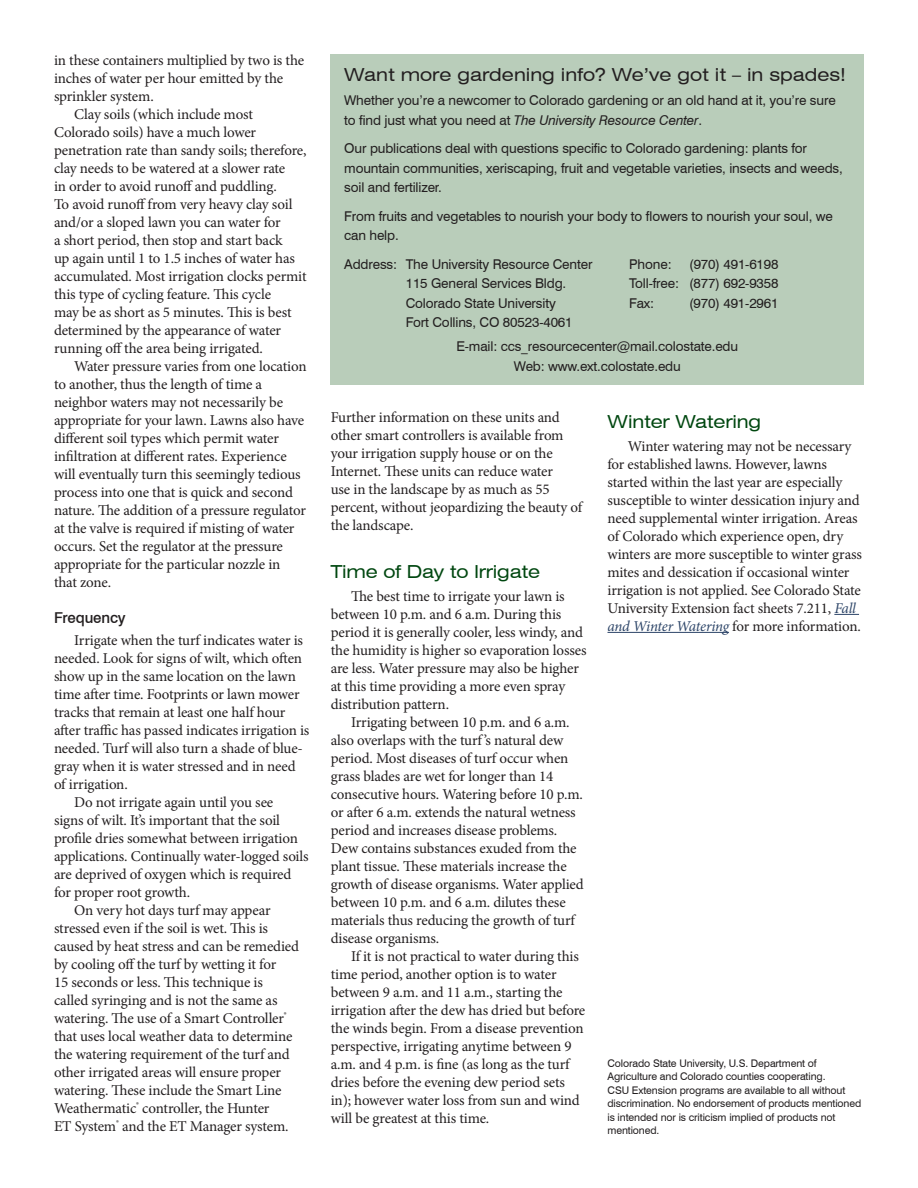
<style>
.page{position:relative;width:918px;height:1188px;background:#fff}
.page>*{position:absolute;margin:0;border:0;box-sizing:border-box;transform-origin:0 0}
.Sidebar_subhead{font:expanded 18px "Swiss 721 BT";color:#231f20}
.subhead_1{font:expanded 18px "Swiss 721 BT";letter-spacing:-.01em;color:#004710}
.body{font:15px/18px "Minion Pro";letter-spacing:-.01em;color:#231f20}
.subhead_2{font:500 15px "Swiss 721 BT";letter-spacing:-.01em;color:#231f20}
.Sidebar_text{font:13.5px/19.5px "Swiss 721 BT";letter-spacing:-.01em;color:#231f20}
.furtherance_clause{font:10.5px/13.5px "Swiss 721 BT";letter-spacing:-.01em;color:#231f20}
.s1{font-style:italic}
.s2{font-style:italic;color:#2d4568}
</style>
<div class="page">
<svg style="left:834px;top:614px;width:25px;height:1px"></svg>
<hr style="left:608px;top:632px;width:121px;height:1px;background:#2d4568">
<div style="left:331px;top:54px;width:533px;height:330px;background:#b9cdba"></div>
<p class="body" style="left:54px;top:51px;width:252px">in these containers multiplied by two is the inches of water per hour emitted by the sprinkler system.</p>
<p class="body" style="left:54px;top:105px;width:254px;text-indent:20px">Clay soils (which include most Colorado soils) have a much lower penetration rate than sandy soils; therefore, clay needs to be watered at a slower rate<br>in order to avoid runoff and puddling.<br>To avoid runoff from very heavy clay soil and/or a sloped lawn you can water for<br>a short period, then stop and start back<br>up again until 1 to 1.5 inches of water has accumulated. Most irrigation clocks permit this type of cycling feature. This cycle<br>may be as short as 5 minutes. This is best determined by the appearance of water running off the area being irrigated.</p>
<p class="body" style="left:54px;top:357px;width:254px;text-indent:20px">Water pressure varies from one location to another, thus the length of time a neighbor waters may not necessarily be appropriate for your lawn. Lawns also have different soil types which permit water infiltration at different rates. Experience will eventually turn this seemingly tedious process into one that is quick and second nature. The addition of a pressure regulator at the valve is required if misting of water occurs. Set the regulator at the pressure appropriate for the particular nozzle in that zone.</p>
<p class="subhead_2" style="left:54px;top:608px;width:73px">Frequency</p>
<p class="body" style="left:54px;top:632px;width:257px;text-indent:20px">Irrigate when the turf indicates water is needed. Look for signs of wilt, which often show up in the same location on the lawn time after time. Footprints or lawn mower tracks that remain at least one half hour after traffic has passed indicates irrigation is needed. Turf will also turn a shade of blue&shy;gray when it is water stressed and in need of irrigation.</p>
<p class="body" style="left:54px;top:794px;width:256px;text-indent:20px">Do not irrigate again until you see<br>signs of wilt. It’s important that the soil profile dries somewhat between irrigation applications. Continually water-logged soils are deprived of oxygen which is required for proper root growth.</p>
<p class="body" style="left:54px;top:902px;width:247px;text-indent:20px">On very hot days turf may appear stressed even if the soil is wet. This is caused by heat stress and can be remedied by cooling off the turf by wetting it for<br>15 seconds or less. This technique is called syringing and is not the same as watering. The use of a Smart Controller<sup>® </sup>that uses local weather data to determine the watering requirement of the turf and other irrigated areas will ensure proper watering. These include the Smart Line Weathermatic<sup>®</sup> controller, the Hunter<br>ET System<sup>®</sup> and the ET Manager system.</p>
<p class="Sidebar_subhead" style="left:344px;top:64px;width:503px">Want more gardening info? We’ve got it – in spades!</p>
<p class="Sidebar_text" style="left:344px;top:91px;width:493px">Whether you’re a newcomer to Colorado gardening or an old hand at it, you’re sure to find just what you need at <span class="s1">The University Resource Center</span>.</p>
<p class="Sidebar_text" style="left:344px;top:139px;width:500px">Our publications deal with questions specific to Colorado gardening: plants for mountain communities, xeriscaping, fruit and vegetable varieties, insects and weeds, soil and fertilizer.</p>
<p class="Sidebar_text" style="left:344px;top:206px;width:490px">From fruits and vegetables to nourish your body to flowers to nourish your soul, we can help.</p>
<p class="Sidebar_text" style="left:344px;top:254px;width:250px">Address: The University Resource Center</p>
<p class="Sidebar_text" style="left:629px;top:254px;width:44px">Phone:</p>
<p class="Sidebar_text" style="left:689px;top:254px;width:91px">(970) 491-6198</p>
<p class="Sidebar_text" style="left:406px;top:274px;width:162px">115 General Services Bldg.</p>
<p class="Sidebar_text" style="left:629px;top:274px;width:151px">Toll-free: (877) 692-9358</p>
<p class="Sidebar_text" style="left:406px;top:293px;width:152px">Colorado State University</p>
<p class="Sidebar_text" style="left:629px;top:293px;width:26px">Fax:</p>
<p class="Sidebar_text" style="left:689px;top:293px;width:91px">(970) 491-2961</p>
<p class="Sidebar_text" style="left:406px;top:313px;width:168px">Fort Collins, CO 80523-4061</p>
<p class="Sidebar_text" style="left:457px;top:337px;width:283px">E-mail: ccs_resourcecenter@mail.colostate.edu</p>
<p class="Sidebar_text" style="left:514px;top:356px;width:168px">Web: www.ext.colostate.edu</p>
<p class="body" style="left:331px;top:409px;width:253px">Further information on these units and other smart controllers is available from your irrigation supply house or on the Internet. These units can reduce water<br>use in the landscape by as much as 55 percent, without jeopardizing the beauty of the landscape.</p>
<p class="subhead_1" style="left:331px;top:561px;width:211px">Time of Day to Irrigate</p>
<p class="body" style="left:331px;top:587px;width:257px;text-indent:20px">The best time to irrigate your lawn is between 10 p.m. and 6 a.m. During this period it is generally cooler, less windy, and the humidity is higher so evaporation losses are less. Water pressure may also be higher at this time providing a more even spray distribution pattern.</p>
<p class="body" style="left:331px;top:713px;width:255px;text-indent:20px">Irrigating between 10 p.m. and 6 a.m. also overlaps with the turf’s natural dew period. Most diseases of turf occur when grass blades are wet for longer than 14 consecutive hours. Watering before 10 p.m. or after 6 a.m. extends the natural wetness period and increases disease problems.<br>Dew contains substances exuded from the plant tissue. These materials increase the growth of disease organisms. Water applied between 10 p.m. and 6 a.m. dilutes these materials thus reducing the growth of turf disease organisms.</p>
<p class="body" style="left:331px;top:947px;width:256px;text-indent:20px">If it is not practical to water during this time period, another option is to water between 9 a.m. and 11 a.m., starting the irrigation after the dew has dried but before the winds begin. From a disease prevention perspective, irrigating anytime between 9 a.m. and 4 p.m. is fine (as long as the turf dries before the evening dew period sets in); however water loss from sun and wind will be greatest at this time.</p>
<p class="subhead_1" style="left:608px;top:411px;width:155px">Winter Watering</p>
<p class="body" style="left:608px;top:437px;width:256px;text-indent:20px">Winter watering may not be necessary for established lawns. However, lawns started within the last year are especially susceptible to winter dessication injury and need supplemental winter irrigation. Areas of Colorado which experience open, dry winters are more susceptible to winter grass mites and dessication if occasional winter irrigation is not applied. See Colorado State University Extension fact sheets 7.211, <span class="s2">Fall and Winter Watering</span> for more information.</p>
<p class="furtherance_clause" style="left:608px;top:1056px;width:255px">Colorado State University, U.S. Department of Agriculture and Colorado counties cooperating.<br>CSU Extension programs are available to all without discrimination. No endorsement of products mentioned is intended nor is criticism implied of products not mentioned.</p>
</div>
